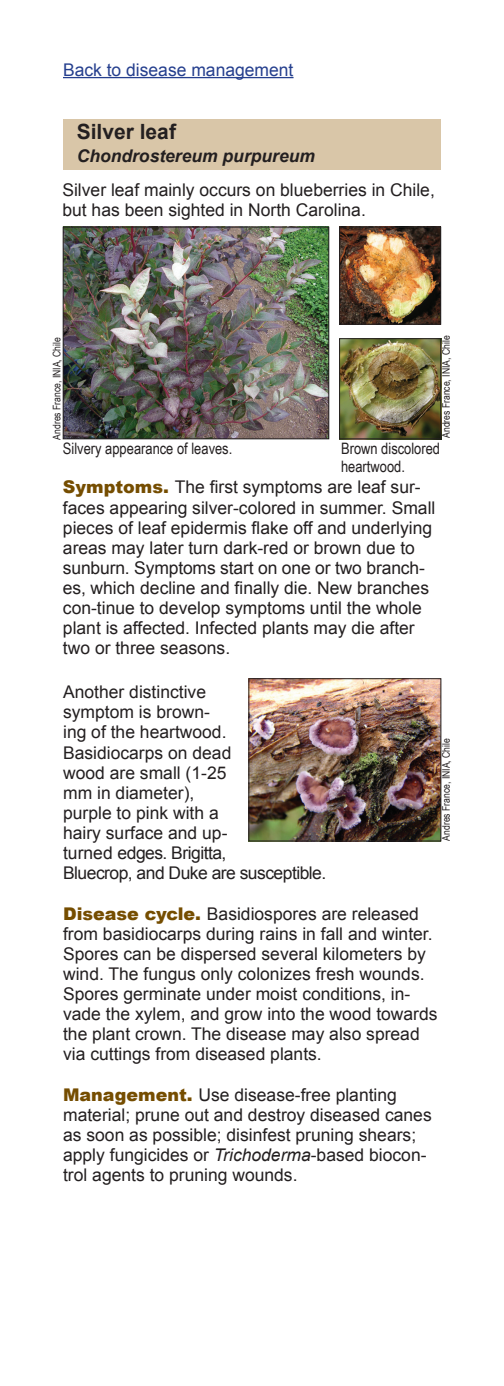
<style>
.page{position:relative;width:504px;height:1386px;background:#fff}
.page>*{position:absolute;margin:0;border:0;box-sizing:border-box;transform-origin:0 0}
.Organism_header{font:700 21px "Arial";color:#231f20}
.Guide_text{font:17.5px/20.1px "Arial";color:#231f20}
.t1{font:17.5px "Arial";color:#253f8e}
.Organism_pathogen{font:italic 700 17.5px "Arial";color:#231f20}
.Guide_caption{font:15.75px/18.4px "Arial Narrow";color:#231f20}
.Guide_caption-2{font:10.5px "Arial Narrow";color:#231f20}
.s1{font-weight:900;color:#754d00}
.s2{font-style:italic}
</style>
<div class="page">
<hr style="left:63px;top:77px;width:231px;height:1px;background:#253f8e">
<div style="left:63px;top:119px;width:378px;height:50px;background:#d9c6a8"></div>
<img style="left:341px;top:340px;width:98px;height:97px">
<img style="left:341px;top:229px;width:98px;height:93px">
<div style="left:339px;top:227px;width:102px;height:97px;border:1px solid #231f20"></div>
<div style="left:339px;top:338px;width:102px;height:101px;border:1px solid #231f20"></div>
<img style="left:65px;top:229px;width:262px;height:208px">
<div style="left:63px;top:227px;width:266px;height:212px;border:1px solid #231f20"></div>
<img style="left:251px;top:680px;width:188px;height:159px">
<div style="left:249px;top:678px;width:192px;height:163px;border:1px solid #231f20"></div>
<p class="t1" style="left:63px;top:58px;width:232px">Back to disease management</p>
<p class="Organism_header" style="left:77px;top:118px;width:101px">Silver leaf</p>
<p class="Organism_pathogen" style="left:77px;top:144px;width:240px">Chondrostereum purpureum</p>
<p class="Guide_text" style="left:62px;top:180px;width:374px">Silver leaf mainly occurs on blueberries in Chile, but has been sighted in North Carolina.</p>
<p class="Guide_caption-2" style="left:49px;top:440px;width:104px;rotate:-90deg">Andres France, INIA, Chile</p>
<p class="Guide_caption-2" style="left:438px;top:438px;width:104px;rotate:-90deg">Andres France, INIA, Chile</p>
<p class="Guide_caption" style="left:341px;top:439px;width:101px">Brown discolored heartwood.</p>
<p class="Guide_caption" style="left:63px;top:439px;width:171px">Silvery appearance of leaves.</p>
<p class="Guide_text" style="left:63px;top:477px;width:374px"><span class="s1">Symptoms.</span> The first symptoms are leaf sur&shy;faces appearing silver-colored in summer. Small pieces of leaf epidermis flake off and underlying areas may later turn dark-red or brown due to sunburn. Symptoms start on one or two branch&shy;es, which decline and finally die. New branches con-tinue to develop symptoms until the whole plant is affected. Infected plants may die after two or three seasons.</p>
<p class="Guide_text" style="left:63px;top:682px;width:265px">Another distinctive<br>symptom is brown-<br>ing of the heartwood.<br>Basidiocarps on dead<br>wood are small (1-25<br>mm in diameter),<br>purple to pink with a<br>hairy surface and up-<br>turned edges. Brigitta,<br>Bluecrop, and Duke are susceptible.</p>
<p class="Guide_text" style="left:63px;top:904px;width:376px"><span class="s1">Disease cycle.</span> Basidiospores are released from basidiocarps during rains in fall and winter.<br>Spores can be dispersed several kilometers by wind. The fungus only colonizes fresh wounds.<br>Spores germinate under moist conditions, in&shy;vade the xylem, and grow into the wood towards the plant crown. The disease may also spread via cuttings from diseased plants.</p>
<p class="Guide_text" style="left:63px;top:1085px;width:370px"><span class="s1">Management.</span> Use disease-free planting material; prune out and destroy diseased canes as soon as possible; disinfest pruning shears; apply fungicides or <span class="s2">Trichoderma</span>-based biocon&shy;trol agents to pruning wounds.</p>
<p class="Guide_caption-2" style="left:438px;top:841px;width:104px;rotate:-90deg">Andres France, INIA, Chile</p>
</div>
